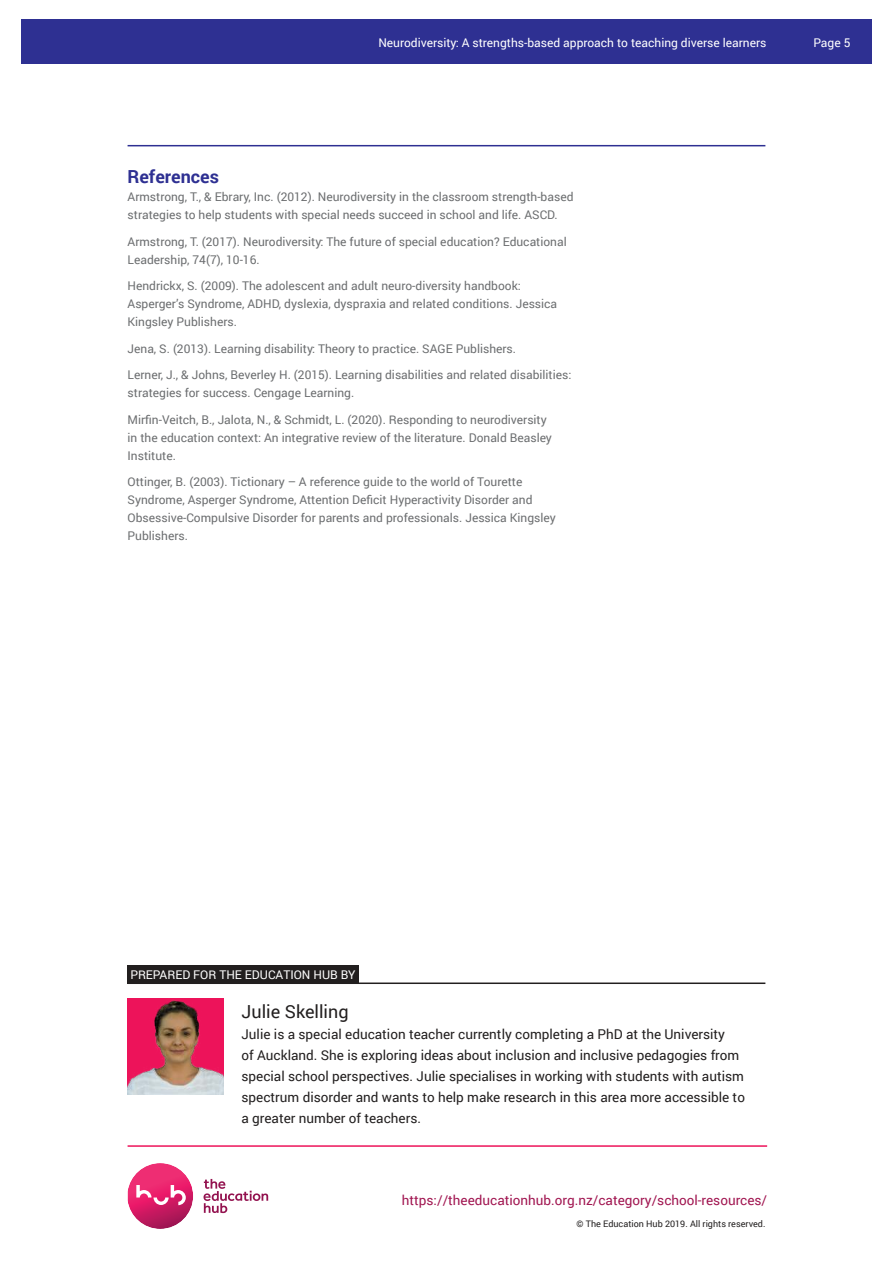
<style>
.page{position:relative;width:893px;height:1263px;background:#fff}
.page>*{position:absolute;margin:0;border:0;box-sizing:border-box;transform-origin:0 0}
.t1{font:18px "Roboto";color:#221f1f}
.t2{font:700 18px "Roboto";color:#2e3092}
.t3{font:13.5px/21px "Roboto";color:#221f1f}
.t4{font:13.5px "Roboto";color:#a11651}
.t5{font:12px/18px "Roboto";color:#6c6e70}
.t6{font:12px "Roboto";color:#fff}
.t7{font:9px "Roboto";color:#221f1f}
</style>
<div class="page">
<img style="left:128px;top:1163px;width:65px;height:66px">
<svg style="left:136px;top:1185px;width:50px;height:20px"></svg>
<svg style="left:204px;top:1179px;width:64px;height:34px"></svg>
<hr style="left:128px;top:1145px;width:639px;height:2px;background:#ed135a">
<div style="left:21px;top:19px;width:851px;height:45px;background:#2e3092"></div>
<hr style="left:128px;top:145px;width:637px;height:1px;background:#2e3092">
<div style="left:128px;top:965px;width:231px;height:18px;background:#221f1f"></div>
<hr style="left:128px;top:982px;width:637px;height:2px;background:#221f1f">
<img style="left:128px;top:999px;width:96px;height:96px">
<p class="t6" style="left:378px;top:37px;width:390px">Neurodiversity: A strengths-based approach to teaching diverse learners</p>
<p class="t6" style="left:813px;top:37px;width:39px">Page 5</p>
<h1 class="t2" style="left:128px;top:169px;width:93px">References</h1>
<p class="t5" style="left:128px;top:189px;width:447px">Armstrong, T., &amp; Ebrary, Inc. (2012). Neurodiversity in the classroom strength-based strategies to help students with special needs succeed in school and life. ASCD.</p>
<p class="t5" style="left:128px;top:232px;width:441px">Armstrong, T. (2017). Neurodiversity: The future of special education? Educational<br>Leadership, 74(7), 10-16.</p>
<p class="t5" style="left:128px;top:276px;width:431px">Hendrickx, S. (2009). The adolescent and adult neuro-diversity handbook:<br>Asperger’s Syndrome, ADHD, dyslexia, dyspraxia and related conditions. Jessica<br>Kingsley Publishers.</p>
<p class="t5" style="left:128px;top:339px;width:390px">Jena, S. (2013). Learning disability: Theory to practice. SAGE Publishers.</p>
<p class="t5" style="left:128px;top:365px;width:445px">Lerner, J., &amp; Johns, Beverley H. (2015). Learning disabilities and related disabilities: strategies for success. Cengage Learning.</p>
<p class="t5" style="left:128px;top:410px;width:426px">Mirfin-Veitch, B., Jalota, N., &amp; Schmidt, L. (2020). Responding to neurodiversity in the education context: An integrative review of the literature. Donald Beasley<br>Institute.</p>
<p class="t5" style="left:128px;top:472px;width:430px">Ottinger, B. (2003). Tictionary – A reference guide to the world of Tourette Syndrome, Asperger Syndrome, Attention Deficit Hyperactivity Disorder and Obsessive-Compulsive Disorder for parents and professionals. Jessica Kingsley Publishers.</p>
<p class="t6" style="left:130px;top:966px;width:227px">PREPARED FOR THE EDUCATION HUB BY</p>
<h1 class="t1" style="left:242px;top:998px;width:109px">Julie Skelling</h1>
<p class="t3" style="left:242px;top:1023px;width:505px">Julie is a special education teacher currently completing a PhD at the University<br>of Auckland. She is exploring ideas about inclusion and inclusive pedagogies from special school perspectives. Julie specialises in working with students with autism spectrum disorder and wants to help make research in this area more accessible to a greater number of teachers.</p>
<p class="t4" style="left:402px;top:1194px;width:367px">https://theeducationhub.org.nz/category/school-resources/</p>
<p class="t7" style="left:577px;top:1220px;width:190px">© The Education Hub 2019. All rights reserved.</p>
</div>
